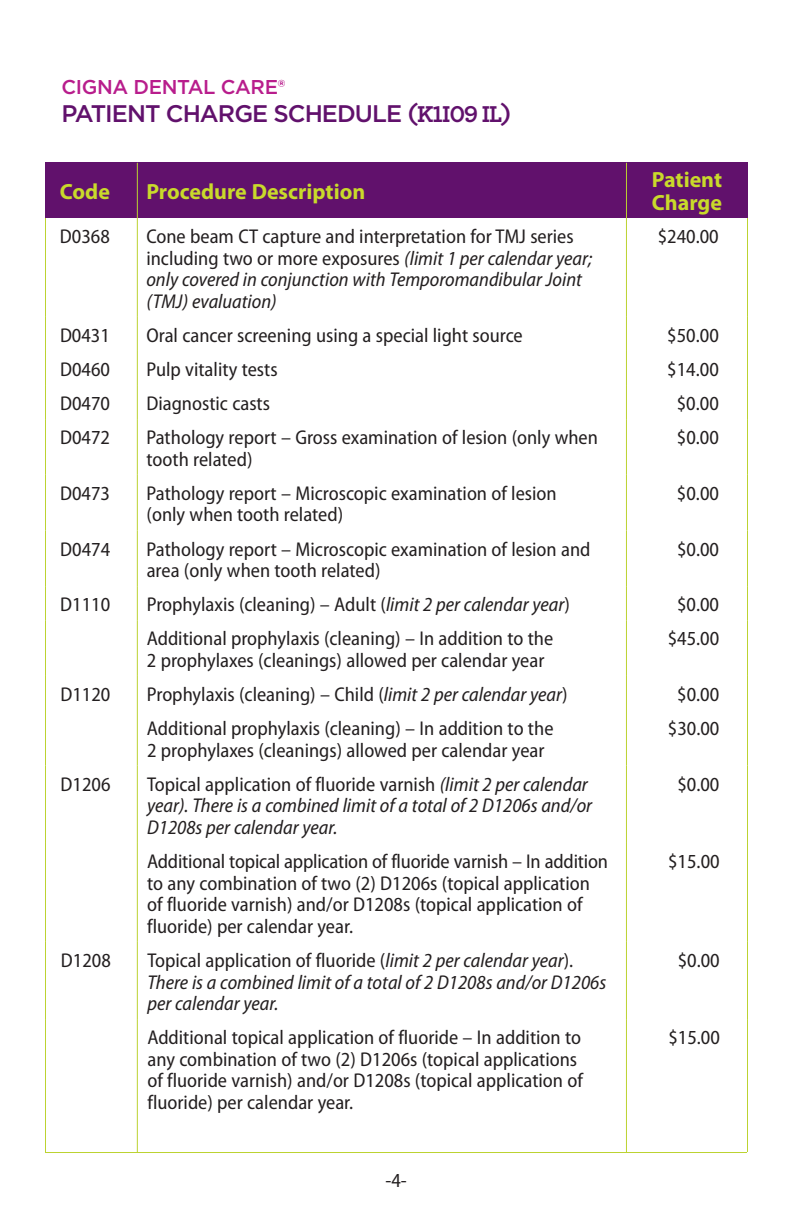
<style>
.page{position:relative;width:792px;height:1224px;background:#fff}
.page>*{position:absolute;margin:0;border:0;box-sizing:border-box;transform-origin:0 0}
.t1{font:500 24px "Gotham";letter-spacing:-.04em;color:#61116c}
.t2{font:700 22px/23px "Myriad Pro";color:#c9da2b}
.t3{font:semi-condensed 20px/21.6px "Myriad Pro";color:#231f20}
.t4{font:italic semi-condensed 20px/21.6px "Myriad Pro";color:#231f20}
.t5{font:500 20px "Gotham";letter-spacing:-.02em;color:#b81d8c}
.s1{font-family:"Archer";font-weight:700}
.s2{font-style:normal}
.s3{font-style:italic}
</style>
<div class="page">
<hr style="left:45px;top:1152px;width:702px;height:1px;background:#bcd331">
<div style="left:46px;top:163px;width:701px;height:55px;background:#61116c"></div>
<hr style="left:45px;top:218px;width:1px;height:99px;background:#bcd331">
<hr style="left:137px;top:218px;width:1px;height:99px;background:#bcd331">
<hr style="left:626px;top:218px;width:1px;height:99px;background:#bcd331">
<hr style="left:747px;top:218px;width:1px;height:99px;background:#bcd331">
<hr style="left:45px;top:317px;width:1px;height:34px;background:#bcd331">
<hr style="left:137px;top:317px;width:1px;height:34px;background:#bcd331">
<hr style="left:626px;top:317px;width:1px;height:34px;background:#bcd331">
<hr style="left:747px;top:317px;width:1px;height:34px;background:#bcd331">
<hr style="left:45px;top:351px;width:1px;height:34px;background:#bcd331">
<hr style="left:137px;top:351px;width:1px;height:34px;background:#bcd331">
<hr style="left:626px;top:351px;width:1px;height:34px;background:#bcd331">
<hr style="left:747px;top:351px;width:1px;height:34px;background:#bcd331">
<hr style="left:45px;top:385px;width:1px;height:34px;background:#bcd331">
<hr style="left:137px;top:385px;width:1px;height:34px;background:#bcd331">
<hr style="left:626px;top:385px;width:1px;height:34px;background:#bcd331">
<hr style="left:747px;top:385px;width:1px;height:34px;background:#bcd331">
<hr style="left:45px;top:419px;width:1px;height:56px;background:#bcd331">
<hr style="left:137px;top:419px;width:1px;height:56px;background:#bcd331">
<hr style="left:626px;top:419px;width:1px;height:56px;background:#bcd331">
<hr style="left:747px;top:419px;width:1px;height:56px;background:#bcd331">
<hr style="left:45px;top:475px;width:1px;height:55px;background:#bcd331">
<hr style="left:137px;top:475px;width:1px;height:55px;background:#bcd331">
<hr style="left:626px;top:475px;width:1px;height:55px;background:#bcd331">
<hr style="left:747px;top:475px;width:1px;height:55px;background:#bcd331">
<hr style="left:45px;top:530px;width:1px;height:56px;background:#bcd331">
<hr style="left:137px;top:530px;width:1px;height:56px;background:#bcd331">
<hr style="left:626px;top:530px;width:1px;height:56px;background:#bcd331">
<hr style="left:747px;top:530px;width:1px;height:56px;background:#bcd331">
<hr style="left:45px;top:586px;width:1px;height:34px;background:#bcd331">
<hr style="left:137px;top:586px;width:1px;height:34px;background:#bcd331">
<hr style="left:626px;top:586px;width:1px;height:34px;background:#bcd331">
<hr style="left:747px;top:586px;width:1px;height:34px;background:#bcd331">
<hr style="left:45px;top:620px;width:1px;height:56px;background:#bcd331">
<hr style="left:137px;top:620px;width:1px;height:56px;background:#bcd331">
<hr style="left:626px;top:620px;width:1px;height:56px;background:#bcd331">
<hr style="left:747px;top:620px;width:1px;height:56px;background:#bcd331">
<hr style="left:45px;top:676px;width:1px;height:34px;background:#bcd331">
<hr style="left:137px;top:676px;width:1px;height:34px;background:#bcd331">
<hr style="left:626px;top:676px;width:1px;height:34px;background:#bcd331">
<hr style="left:747px;top:676px;width:1px;height:34px;background:#bcd331">
<hr style="left:45px;top:710px;width:1px;height:56px;background:#bcd331">
<hr style="left:137px;top:710px;width:1px;height:56px;background:#bcd331">
<hr style="left:626px;top:710px;width:1px;height:56px;background:#bcd331">
<hr style="left:747px;top:710px;width:1px;height:56px;background:#bcd331">
<hr style="left:45px;top:766px;width:1px;height:77px;background:#bcd331">
<hr style="left:137px;top:766px;width:1px;height:77px;background:#bcd331">
<hr style="left:626px;top:766px;width:1px;height:77px;background:#bcd331">
<hr style="left:747px;top:766px;width:1px;height:77px;background:#bcd331">
<hr style="left:45px;top:843px;width:1px;height:99px;background:#bcd331">
<hr style="left:137px;top:843px;width:1px;height:99px;background:#bcd331">
<hr style="left:626px;top:843px;width:1px;height:99px;background:#bcd331">
<hr style="left:747px;top:843px;width:1px;height:99px;background:#bcd331">
<hr style="left:45px;top:942px;width:1px;height:77px;background:#bcd331">
<hr style="left:137px;top:942px;width:1px;height:77px;background:#bcd331">
<hr style="left:626px;top:942px;width:1px;height:77px;background:#bcd331">
<hr style="left:747px;top:942px;width:1px;height:77px;background:#bcd331">
<hr style="left:45px;top:1019px;width:1px;height:133px;background:#bcd331">
<hr style="left:137px;top:1019px;width:1px;height:133px;background:#bcd331">
<hr style="left:626px;top:1019px;width:1px;height:133px;background:#bcd331">
<hr style="left:747px;top:1019px;width:1px;height:133px;background:#bcd331">
<hr style="left:137px;top:163px;width:1px;height:55px;background:#bcd331">
<hr style="left:626px;top:163px;width:1px;height:55px;background:#bcd331">
<hr style="left:45px;top:163px;width:1px;height:55px;background:#61116c">
<hr style="left:747px;top:163px;width:1px;height:55px;background:#61116c">
<hr style="left:45px;top:162px;width:92px;height:1px;background:#61116c">
<hr style="left:137px;top:162px;width:489px;height:1px;background:#61116c">
<hr style="left:626px;top:162px;width:122px;height:1px;background:#61116c">
<p class="t5" style="left:62px;top:74px;width:225px">CIGNA DENTAL CARE®</p>
<p class="t1" style="left:62px;top:98px;width:451px">PATIENT CHARGE SCHEDULE <span class="s1">(K1I09 IL)</span></p>
<p class="t2" style="left:60px;top:180px;width:52px">Code</p>
<p class="t2" style="left:146px;top:180px;width:221px">Procedure Description</p>
<p class="t2" style="left:652px;top:168px;width:72px">Patient<br>Charge</p>
<p class="t3" style="left:60px;top:226px;width:51px">D0368</p>
<p class="t4" style="left:146px;top:226px;width:447px"><span class="s2">Cone beam CT capture and interpretation for TMJ series including two or more exposures</span> (limit 1 per calendar year; only covered in conjunction with Temporomandibular Joint (TMJ) evaluation)</p>
<p class="t3" style="left:658px;top:226px;width:63px">$240.00</p>
<p class="t3" style="left:60px;top:325px;width:51px">D0431</p>
<p class="t3" style="left:146px;top:325px;width:378px">Oral cancer screening using a special light source</p>
<p class="t3" style="left:667px;top:325px;width:53px">$50.00</p>
<p class="t3" style="left:60px;top:359px;width:51px">D0460</p>
<p class="t3" style="left:147px;top:359px;width:133px">Pulp vitality tests</p>
<p class="t3" style="left:667px;top:359px;width:53px">$14.00</p>
<p class="t3" style="left:60px;top:393px;width:51px">D0470</p>
<p class="t3" style="left:147px;top:393px;width:125px">Diagnostic casts</p>
<p class="t3" style="left:677px;top:393px;width:44px">$0.00</p>
<p class="t3" style="left:60px;top:427px;width:51px">D0472</p>
<p class="t3" style="left:147px;top:427px;width:453px">Pathology report – Gross examination of lesion (only when tooth related)</p>
<p class="t3" style="left:677px;top:427px;width:44px">$0.00</p>
<p class="t3" style="left:60px;top:483px;width:51px">D0473</p>
<p class="t3" style="left:147px;top:483px;width:412px">Pathology report – Microscopic examination of lesion (only when tooth related)</p>
<p class="t3" style="left:677px;top:483px;width:44px">$0.00</p>
<p class="t3" style="left:60px;top:539px;width:51px">D0474</p>
<p class="t3" style="left:147px;top:539px;width:445px">Pathology report – Microscopic examination of lesion and area (only when tooth related)</p>
<p class="t3" style="left:677px;top:539px;width:44px">$0.00</p>
<p class="t3" style="left:60px;top:594px;width:51px">D1110</p>
<p class="t3" style="left:147px;top:594px;width:425px">Prophylaxis (cleaning) – Adult (<span class="s3">limit 2 per calendar year</span>)</p>
<p class="t3" style="left:677px;top:594px;width:44px">$0.00</p>
<p class="t3" style="left:147px;top:628px;width:408px">Additional prophylaxis (cleaning) – In addition to the<br>2 prophylaxes (cleanings) allowed per calendar year</p>
<p class="t3" style="left:668px;top:628px;width:53px">$45.00</p>
<p class="t3" style="left:60px;top:684px;width:51px">D1120</p>
<p class="t3" style="left:147px;top:684px;width:422px">Prophylaxis (cleaning) – Child (<span class="s3">limit 2 per calendar year</span>)</p>
<p class="t3" style="left:677px;top:684px;width:44px">$0.00</p>
<p class="t3" style="left:147px;top:718px;width:408px">Additional prophylaxis (cleaning) – In addition to the<br>2 prophylaxes (cleanings) allowed per calendar year</p>
<p class="t3" style="left:668px;top:718px;width:53px">$30.00</p>
<p class="t3" style="left:61px;top:774px;width:51px">D1206</p>
<p class="t4" style="left:147px;top:774px;width:447px"><span class="s2">Topical application of fluoride varnish</span> (limit 2 per calendar year). There is a combined limit of a total of 2 D1206s and/or<br>D1208s per calendar year.</p>
<p class="t3" style="left:677px;top:774px;width:44px">$0.00</p>
<p class="t3" style="left:147px;top:851px;width:462px">Additional topical application of fluoride varnish – In addition to any combination of two (2) D1206s (topical application of fluoride varnish) and/or D1208s (topical application of fluoride) per calendar year.</p>
<p class="t3" style="left:668px;top:851px;width:53px">$15.00</p>
<p class="t3" style="left:61px;top:950px;width:51px">D1208</p>
<p class="t4" style="left:147px;top:950px;width:460px"><span class="s2">Topical application of fluoride (</span>limit 2 per calendar year<span class="s2">).<br></span>There is a combined limit of a total of 2 D1208s and/or D1206s per calendar year.</p>
<p class="t3" style="left:678px;top:950px;width:44px">$0.00</p>
<p class="t3" style="left:147px;top:1027px;width:437px">Additional topical application of fluoride – In addition to any combination of two (2) D1206s (topical applications of fluoride varnish) and/or D1208s (topical application of fluoride) per calendar year.</p>
<p class="t3" style="left:668px;top:1027px;width:53px">$15.00</p>
<p class="t3" style="left:385px;top:1170px;width:23px">-4-</p>
</div>
